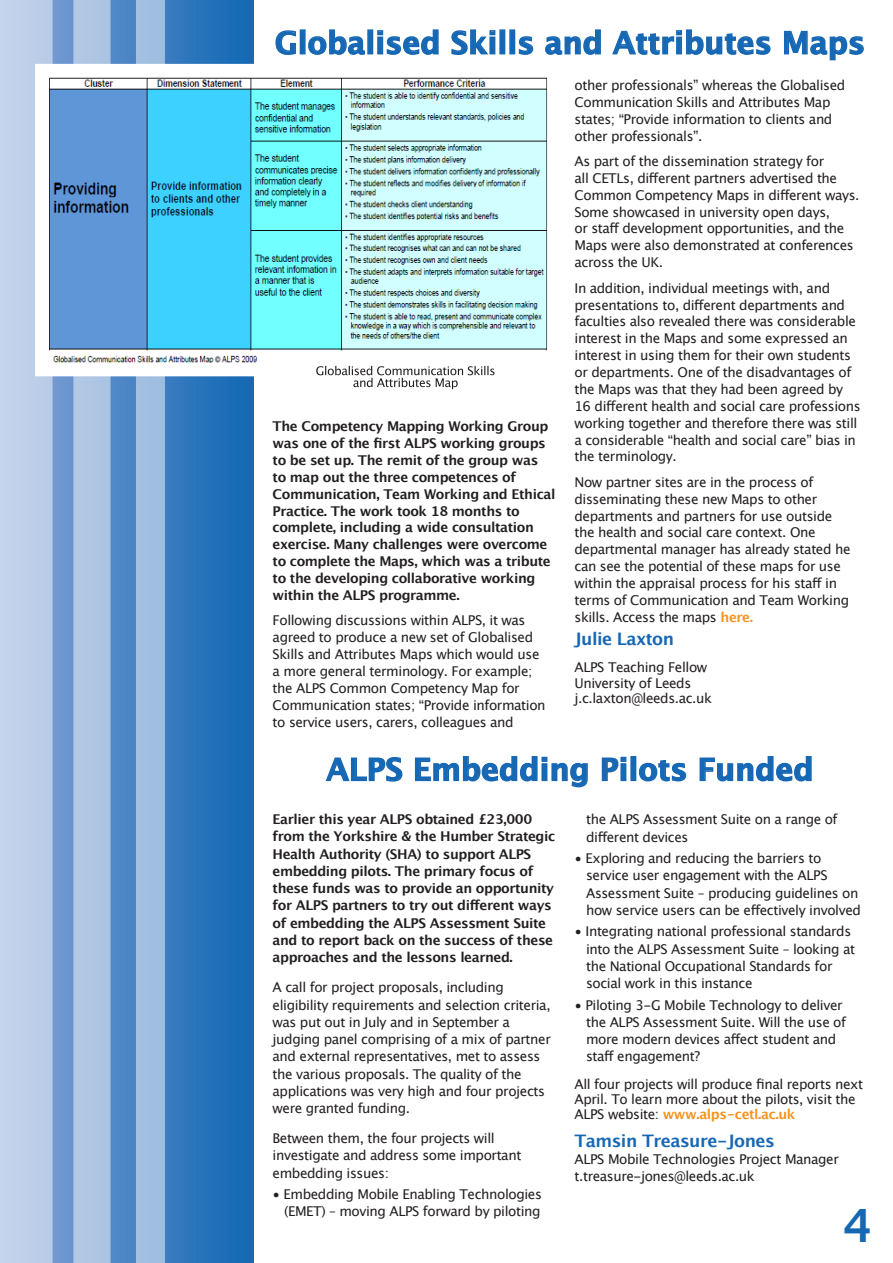
<style>
.page{position:relative;width:893px;height:1263px;background:#fff}
.page>*{position:absolute;margin:0;border:0;box-sizing:border-box;transform-origin:0 0}
.t1{font:700 45.9px "Lucida Grande";color:#1768b4}
.t2{font:700 30.6px "Lucida Grande";color:#1768b4}
.t3{font:700 17.25px "Lucida Grande";letter-spacing:-.03em;color:#1768b4}
.t4{font:13.5px/16.8px "Lucida Grande";letter-spacing:-.03em;color:#231f20}
.t5{font:700 13.5px/16.8px "Lucida Grande";letter-spacing:-.03em;color:#231f20}
.s1{font-weight:700;color:#f7931d}
</style>
<div class="page">
<svg style="left:53px;top:0;width:201px;height:1263px;background:#377bbe"></svg>
<div style="left:0;top:0;width:53px;height:1263px;background:#bfd0e9"></div>
<div style="left:136px;top:0;width:29px;height:1263px;background:#a1bee0"></div>
<div style="left:73px;top:0;width:38px;height:1263px;background:#aec6e4"></div>
<svg style="left:275px;top:30px;width:22px;height:25px"></svg>
<div style="left:300px;top:29px;width:6px;height:25px;border:2px solid #1768b4"></div>
<svg style="left:308px;top:29px;width:58px;height:26px"></svg>
<div style="left:367px;top:29px;width:6px;height:25px;border:2px solid #1768b4"></div>
<svg style="left:377px;top:29px;width:62px;height:26px"></svg>
<svg style="left:451px;top:29px;width:44px;height:26px"></svg>
<div style="left:499px;top:29px;width:6px;height:25px;border:2px solid #1768b4"></div>
<div style="left:509px;top:29px;width:6px;height:25px;border:2px solid #1768b4"></div>
<svg style="left:518px;top:36px;width:16px;height:19px"></svg>
<svg style="left:545px;top:29px;width:56px;height:26px"></svg>
<svg style="left:612px;top:29px;width:159px;height:26px"></svg>
<svg style="left:784px;top:30px;width:80px;height:31px"></svg>
<img style="left:28px;top:57px;width:520px;height:326px">
<svg style="left:325px;top:757px;width:78px;height:25px"></svg>
<svg style="left:414px;top:756px;width:174px;height:32px"></svg>
<svg style="left:601px;top:757px;width:25px;height:25px"></svg>
<div style="left:630px;top:756px;width:6px;height:25px;border:2px solid #1768b4"></div>
<svg style="left:638px;top:759px;width:49px;height:23px"></svg>
<svg style="left:699px;top:756px;width:113px;height:26px"></svg>
<svg style="left:316px;top:366px;width:178px;height:23px"></svg>
<h2 class="t2" style="left:275px;top:18px;width:592px">Globalised Skills and Attributes Maps</h2>
<p class="t5" style="left:273px;top:418px;width:284px">The Competency Mapping Working Group was one of the first ALPS working groups to be set up. The remit of the group was<br>to map out the three competences of Communication, Team Working and Ethical Practice. The work took 18 months to complete, including a wide consultation exercise. Many challenges were overcome to complete the Maps, which was a tribute to the developing collaborative working within the ALPS programme.</p>
<p class="t4" style="left:273px;top:612px;width:275px">Following discussions within ALPS, it was agreed to produce a new set of Globalised Skills and Attributes Maps which would use a more general terminology. For example; the ALPS Common Competency Map for Communication states; “Provide information to service users, carers, colleagues and</p>
<p class="t4" style="left:574px;top:77px;width:272px">other professionals” whereas the Globalised Communication Skills and Attributes Map states; “Provide information to clients and other professionals”.</p>
<p class="t4" style="left:574px;top:153px;width:286px">As part of the dissemination strategy for<br>all CETLs, different partners advertised the Common Competency Maps in different ways.<br>Some showcased in university open days,<br>or staff development opportunities, and the Maps were also demonstrated at conferences across the UK.</p>
<p class="t4" style="left:574px;top:280px;width:288px">In addition, individual meetings with, and presentations to, different departments and faculties also revealed there was considerable interest in the Maps and some expressed an interest in using them for their own students or departments. One of the disadvantages of the Maps was that they had been agreed by 16 different health and social care professions working together and therefore there was still a considerable “health and social care” bias in the terminology.</p>
<p class="t4" style="left:574px;top:474px;width:277px">Now partner sites are in the process of disseminating these new Maps to other departments and partners for use outside the health and social care context. One departmental manager has already stated he can see the potential of these maps for use within the appraisal process for his staff in terms of Communication and Team Working skills. Access the maps <span class="s1">here.</span></p>
<p class="t3" style="left:574px;top:625px;width:101px">Julie Laxton</p>
<p class="t4" style="left:574px;top:660px;width:139px;line-height:15.6px">ALPS Teaching Fellow<br>University of Leeds j.c.laxton@leeds.ac.uk</p>
<h2 class="t2" style="left:326px;top:744px;width:489px">ALPS Embedding Pilots Funded</h2>
<p class="t5" style="left:273px;top:811px;width:284px;line-height:17.2px">Earlier this year ALPS obtained £23,000 from the Yorkshire &amp; the Humber Strategic Health Authority (SHA) to support ALPS embedding pilots. The primary focus of these funds was to provide an opportunity for ALPS partners to try out different ways of embedding the ALPS Assessment Suite and to report back on the success of these approaches and the lessons learned.</p>
<p class="t4" style="left:273px;top:979px;width:280px;line-height:17.2px">A call for project proposals, including eligibility requirements and selection criteria, was put out in July and in September a judging panel comprising of a mix of partner and external representatives, met to assess the various proposals. The quality of the applications was very high and four projects were granted funding.</p>
<p class="t4" style="left:273px;top:1130px;width:250px;line-height:17.2px">Between them, the four projects will investigate and address some important embedding issues:</p>
<p class="t4" style="left:273px;top:1186px;width:271px;line-height:17.2px;text-align:right">• Embedding Mobile Enabling Technologies (EMET) – moving ALPS forward by piloting</p>
<p class="t4" style="left:586px;top:811px;width:253px;line-height:17.2px">the ALPS Assessment Suite on a range of different devices</p>
<p class="t4" style="left:586px;top:850px;width:276px;line-height:17.2px;text-indent:-12px">• Exploring and reducing the barriers to service user engagement with the ALPS Assessment Suite – producing guidelines on how service users can be effectively involved</p>
<p class="t4" style="left:586px;top:923px;width:271px;line-height:17.2px;text-indent:-12px">• Integrating national professional standards into the ALPS Assessment Suite – looking at the National Occupational Standards for social work in this instance</p>
<p class="t4" style="left:586px;top:996px;width:262px;line-height:17.2px;text-indent:-12px">• Piloting 3-G Mobile Technology to deliver the ALPS Assessment Suite. Will the use of more modern devices affect student and staff engagement?</p>
<p class="t4" style="left:574px;top:1077px;width:290px;line-height:15px">All four projects will produce final reports next<br>April. To learn more about the pilots, visit the<br>ALPS website: <span class="s1">www.alps-cetl.ac.uk</span></p>
<p class="t3" style="left:574px;top:1127px;width:202px">Tamsin Treasure-Jones</p>
<p class="t4" style="left:574px;top:1151px;width:266px">ALPS Mobile Technologies Project Manager t.treasure-jones@leeds.ac.uk</p>
<h1 class="t1" style="left:842px;top:1188px;width:32px">4</h1>
</div>
